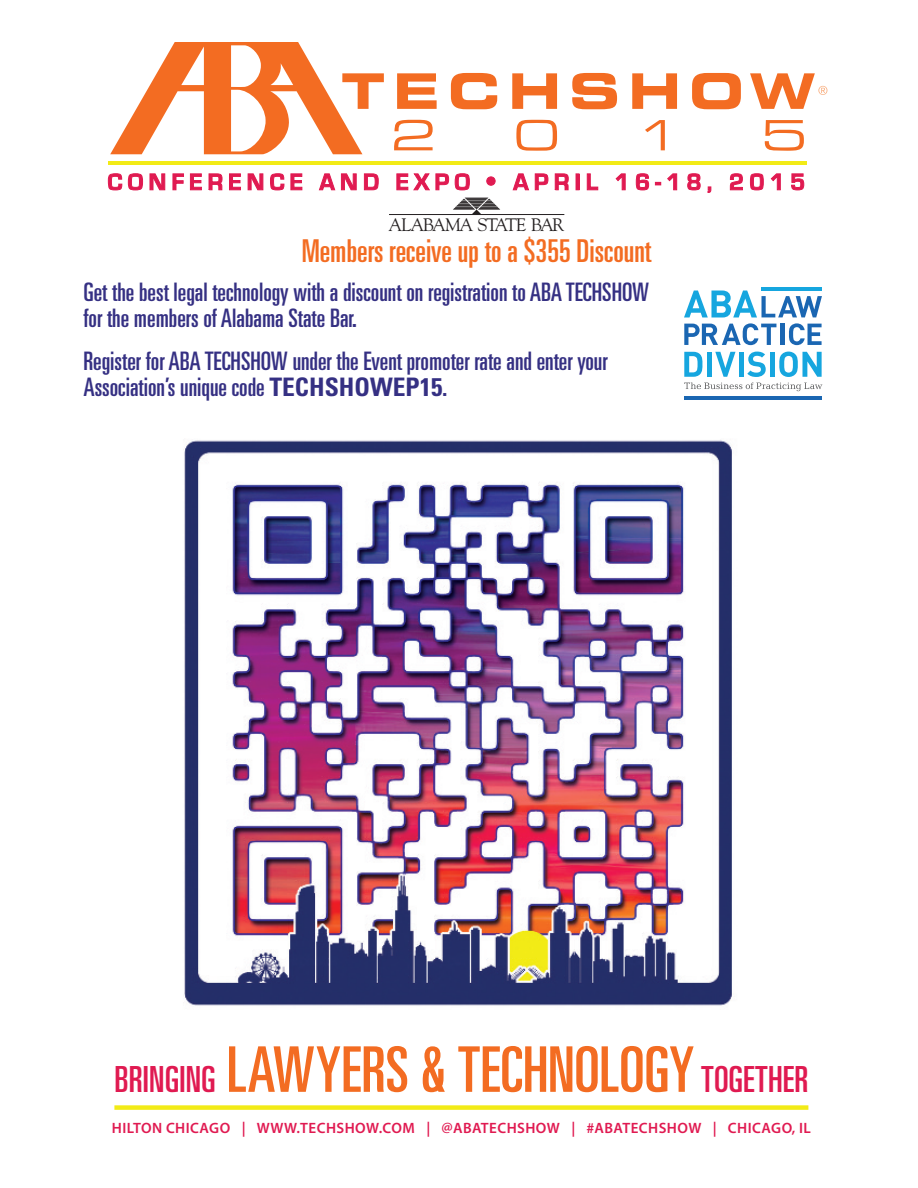
<style>
.page{position:relative;width:918px;height:1188px;background:#fff}
.page>*{position:absolute;margin:0;border:0;box-sizing:border-box;transform-origin:0 0}
.t1{font:ultra-condensed 63px "Univers";color:#f36c22}
.t2{font:ultra-condensed 31.5px "Univers";color:#f36c22}
.t3{font:ultra-condensed 25.5px/25.5px "Univers";color:#353083}
.t4{font:18px "Goudy";letter-spacing:-.08em;color:#231f20}
.t5{font:600 15px "Myriad Pro";color:#e01a51}
.s1{font-weight:700;font-stretch:condensed}
.s2{font-size:36px;color:#e01a51}
</style>
<div class="page">
<div style="left:114px;top:1105px;width:694px;height:5px;background:#f2eb16"></div>
<svg style="left:110px;top:42px;width:274px;height:112px"></svg>
<svg style="left:397px;top:73px;width:40px;height:36px"></svg>
<svg style="left:451px;top:73px;width:46px;height:36px"></svg>
<svg style="left:512px;top:73px;width:45px;height:36px"></svg>
<svg style="left:572px;top:73px;width:45px;height:36px"></svg>
<svg style="left:632px;top:73px;width:45px;height:36px"></svg>
<svg style="left:692px;top:73px;width:49px;height:36px"></svg>
<svg style="left:750px;top:73px;width:77px;height:36px"></svg>
<hr style="left:108px;top:162px;width:699px;height:3px;background:#f2eb16">
<svg style="left:394px;top:120px;width:39px;height:30px"></svg>
<svg style="left:516px;top:120px;width:41px;height:31px"></svg>
<svg style="left:645px;top:120px;width:20px;height:30px"></svg>
<svg style="left:765px;top:120px;width:39px;height:31px"></svg>
<svg style="left:108px;top:173px;width:35px;height:18px"></svg>
<svg style="left:149px;top:173px;width:16px;height:18px"></svg>
<svg style="left:172px;top:173px;width:12px;height:18px"></svg>
<svg style="left:190px;top:173px;width:12px;height:18px"></svg>
<svg style="left:208px;top:173px;width:15px;height:18px"></svg>
<svg style="left:229px;top:173px;width:12px;height:18px"></svg>
<svg style="left:247px;top:173px;width:17px;height:18px"></svg>
<svg style="left:270px;top:173px;width:33px;height:18px"></svg>
<svg style="left:318px;top:173px;width:39px;height:18px"></svg>
<svg style="left:364px;top:173px;width:15px;height:18px"></svg>
<svg style="left:396px;top:173px;width:74px;height:18px"></svg>
<svg style="left:486px;top:176px;width:10px;height:10px"></svg>
<svg style="left:512px;top:173px;width:17px;height:18px"></svg>
<svg style="left:535px;top:173px;width:14px;height:18px"></svg>
<svg style="left:555px;top:173px;width:14px;height:18px"></svg>
<div style="left:576px;top:174px;width:3px;height:16px;border:1px solid #e01a51"></div>
<svg style="left:587px;top:173px;width:11px;height:18px"></svg>
<svg style="left:615px;top:173px;width:11px;height:18px"></svg>
<svg style="left:636px;top:173px;width:13px;height:18px"></svg>
<svg style="left:655px;top:182px;width:6px;height:3px"></svg>
<svg style="left:667px;top:173px;width:10px;height:18px"></svg>
<svg style="left:687px;top:173px;width:14px;height:18px"></svg>
<svg style="left:707px;top:186px;width:5px;height:7px"></svg>
<svg style="left:730px;top:173px;width:13px;height:18px"></svg>
<svg style="left:750px;top:173px;width:14px;height:18px"></svg>
<svg style="left:770px;top:173px;width:11px;height:18px"></svg>
<svg style="left:791px;top:173px;width:13px;height:18px"></svg>
<img style="left:183px;top:440px;width:549px;height:566px">
<svg style="left:684px;top:291px;width:138px;height:26px"></svg>
<svg style="left:684px;top:323px;width:92px;height:22px"></svg>
<hr style="left:780px;top:324px;width:4px;height:21px;background:#1a66b2">
<svg style="left:789px;top:323px;width:33px;height:22px"></svg>
<svg style="left:684px;top:352px;width:19px;height:25px"></svg>
<div style="left:707px;top:352px;width:5px;height:25px;background:#16a6df"></div>
<svg style="left:715px;top:352px;width:20px;height:25px"></svg>
<div style="left:739px;top:352px;width:5px;height:25px;background:#16a6df"></div>
<svg style="left:747px;top:352px;width:19px;height:25px"></svg>
<div style="left:770px;top:352px;width:5px;height:25px;background:#16a6df"></div>
<svg style="left:779px;top:352px;width:43px;height:25px"></svg>
<svg style="left:684px;top:383px;width:138px;height:8px"></svg>
<hr style="left:762px;top:287px;width:60px;height:4px;background:#16a6df">
<hr style="left:684px;top:396px;width:138px;height:4px;background:#1a66b2">
<svg style="left:453px;top:198px;width:47px;height:16px"></svg>
<hr style="left:389px;top:214px;width:175px;height:1px;background:#231f20">
<p class="t4" style="left:389px;top:214px;width:178px">ALABAMA STATE BAR</p>
<p class="t2" style="left:302px;top:240px;width:351px">Members receive up to a $355 Discount</p>
<p class="t3" style="left:83px;top:282px;width:567px">Get the best legal technology with a discount on registration to ABA TECHSHOW for the members of Alabama State Bar.</p>
<p class="t3" style="left:83px;top:351px;width:526px">Register for ABA TECHSHOW under the Event promoter rate and enter your<br>Association’s unique code <span class="s1">TECHSHOWEP15</span>.</p>
<h1 class="t1" style="left:114px;top:1046px;width:695px"><span class="s2">BRINGING</span> LAWYERS &amp; TECHNOLOGY <span class="s2">TOGETHER</span></h1>
<p class="t5" style="left:112px;top:1122px;width:700px">HILTON CHICAGO | WWW.TECHSHOW.COM | @ABATECHSHOW | #ABATECHSHOW | CHICAGO, IL</p>
</div>
